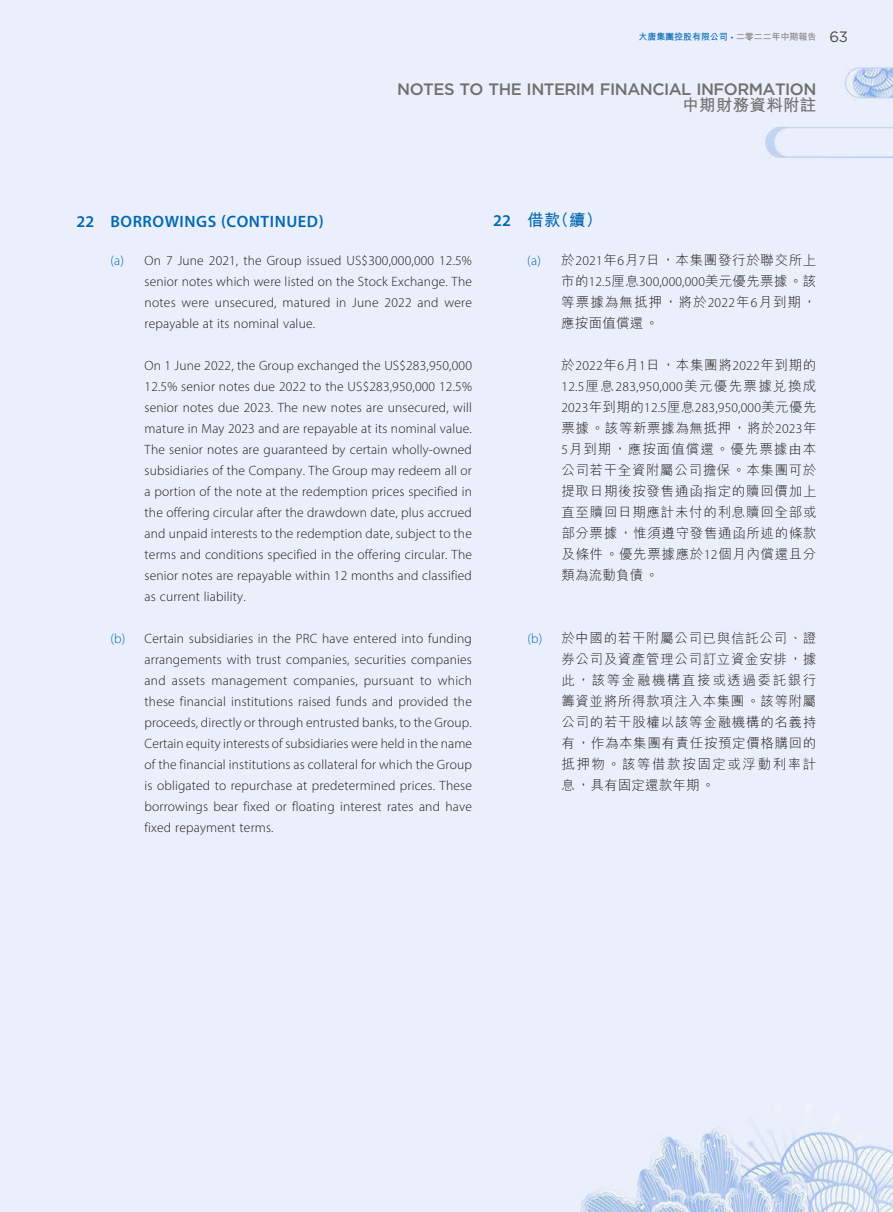
<style>
.page{position:relative;width:893px;height:1212px;background:#ebeffb}
.page>*{position:absolute;margin:0;border:0;box-sizing:border-box;transform-origin:0 0}
.t1{font:500 16.5px "Gotham";letter-spacing:-.03em;color:#6f6f6f}
.t2{font:600 16.5px "Myriad Pro";letter-spacing:.03em;color:#0069b3}
.t3{font:700 16.5px "M Hei HK";letter-spacing:.015em;color:#6f6f6f}
.t4{font:700 16.5px "M Hei HK";color:#0069b3}
.t5{font:300 13.5px/21px "Myriad Pro";letter-spacing:.015em;color:#1c1c1b;text-align:justify}
.t6{font:300 13.5px/21px "M Hei HK";letter-spacing:.05em;color:#1c1c1b;text-align:justify}
.t7{font:300 13.5px/21px "M Hei HK";letter-spacing:.08em;color:#1c1c1b}
.t8{font:700 9px "M Hei HK";letter-spacing:-.01em;color:#0069b3}
.s1{font-family:"Myriad Pro";font-weight:400}
.s2{font-weight:500;color:#6f6f6f}
.s3{font-family:"Gotham";font-weight:400;font-size:15px;color:#4a4a49}
.s4{color:#0069b3}
.s5{font-family:"Myriad Pro";font-weight:600}
.s6{font-family:"Myriad Pro";color:#0069b3}
.s7{font-family:"Myriad Pro"}
.s8{font-family:"M Hei HK"}
</style>
<div class="page">
<p class="t8" style="left:638px;top:30px;width:211px">大唐集團控股有限公司 <span class="s1">•</span> <span class="s2">二零二二年中期報告</span> <span class="s3">63</span></p>
<p class="t1" style="left:397px;top:78px;width:421px">NOTES TO THE INTERIM FINANCIAL INFORMATION</p>
<p class="t3" style="left:682px;top:93px;width:135px">中期財務資料附註</p>
<p class="t2" style="left:77px;top:211px;width:249px">22 BORROWINGS (CONTINUED)</p>
<p class="t5" style="left:145px;top:250px;width:329px;text-indent:-34px"><span class="s4">(a)</span> On 7 June 2021, the Group issued US$300,000,000 12.5% senior notes which were listed on the Stock Exchange. The notes were unsecured, matured in June 2022 and were repayable at its nominal value.</p>
<p class="t5" style="left:145px;top:355px;width:329px">On 1 June 2022, the Group exchanged the US$283,950,000<br>12.5% senior notes due 2022 to the US$283,950,000 12.5% senior notes due 2023. The new notes are unsecured, will mature in May 2023 and are repayable at its nominal value.<br>The senior notes are guaranteed by certain wholly-owned subsidiaries of the Company. The Group may redeem all or a portion of the note at the redemption prices specified in the offering circular after the drawdown date, plus accrued and unpaid interests to the redemption date, subject to the terms and conditions specified in the offering circular. The senior notes are repayable within 12 months and classified as current liability.</p>
<p class="t5" style="left:145px;top:628px;width:329px;text-indent:-34px"><span class="s4">(b)</span> Certain subsidiaries in the PRC have entered into funding arrangements with trust companies, securities companies and assets management companies, pursuant to which these financial institutions raised funds and provided the proceeds, directly or through entrusted banks, to the Group.<br>Certain equity interests of subsidiaries were held in the name of the financial institutions as collateral for which the Group is obligated to repurchase at predetermined prices. These borrowings bear fixed or floating interest rates and have fixed repayment terms.</p>
<p class="t4" style="left:493px;top:208px;width:111px"><span class="s5">22</span> 借款（續）</p>
<p class="t6" style="left:527px;top:248px;width:291px"><span class="s6">(a)</span> 於<span class="s7">2021</span>年<span class="s7">6</span>月<span class="s7">7</span>日，本集團發行於聯交所上</p>
<p class="t5" style="left:561px;top:270px;width:257px"><span class="s8">市的</span>12.5<span class="s8">厘息</span>300,000,000<span class="s8">美元優先票據。該</span></p>
<p class="t7" style="left:561px;top:291px;width:257px">等票據為無抵押，將於<span class="s7">2022</span>年<span class="s7">6</span>月到期，應按面值償還。</p>
<p class="t6" style="left:561px;top:354px;width:257px">於<span class="s7">2022</span>年<span class="s7">6</span>月<span class="s7">1</span>日，本集團將<span class="s7">2022</span>年到期的</p>
<p class="t5" style="left:561px;top:375px;width:257px">12.5<span class="s8">厘息</span>283,950,000<span class="s8">美元優先票據兌換成<br></span>2023<span class="s8">年到期的</span>12.5<span class="s8">厘息</span>283,950,000<span class="s8">美元優先</span></p>
<p class="t6" style="left:561px;top:417px;width:257px">票據。該等新票據為無抵押，將於<span class="s7">2023</span>年<span class="s7">5</span>月到期，應按面值償還。優先票據由本公司若干全資附屬公司擔保。本集團可於提取日期後按發售通函指定的贖回價加上直至贖回日期應計未付的利息贖回全部或部分票據，惟須遵守發售通函所述的條款及條件。優先票據應於<span class="s7">12</span>個月內償還且分類為流動負債。</p>
<p class="t6" style="left:561px;top:627px;width:257px;text-indent:-34px"><span class="s6">(b)</span> 於中國的若干附屬公司已與信託公司、證券公司及資產管理公司訂立資金安排，據此，該等金融機構直接或透過委託銀行籌資並將所得款項注入本集團。該等附屬公司的若干股權以該等金融機構的名義持有，作為本集團有責任按預定價格購回的抵押物。該等借款按固定或浮動利率計息，具有固定還款年期。</p>
</div>
